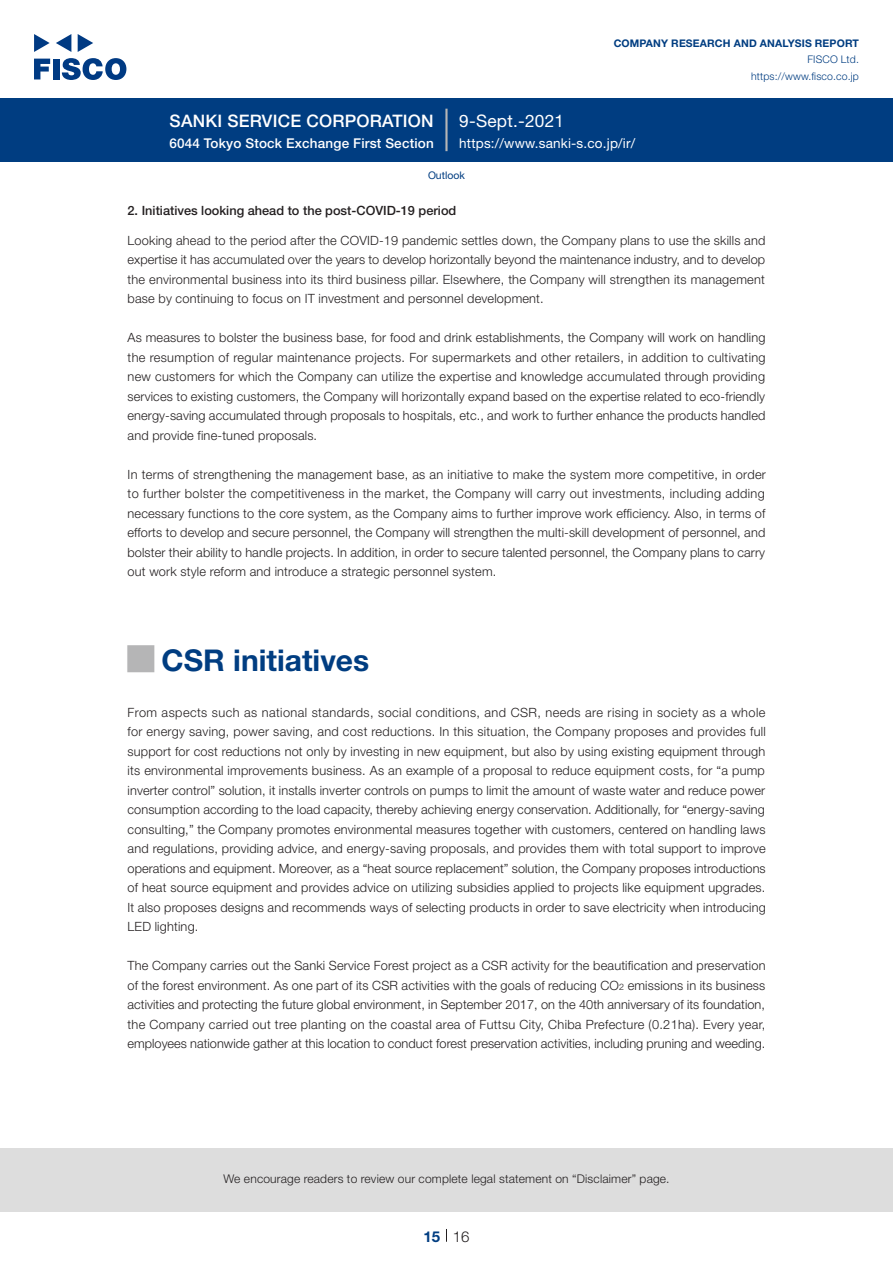
<style>
.page{position:relative;width:893px;height:1263px;background:#fff}
.page>*{position:absolute;margin:0;border:0;box-sizing:border-box;transform-origin:0 0}
.t1{font:700 30px "Helvetica Neue LT Std";color:#003d81}
.t2{font:27px "Hiragino UD Sans Std W6";color:#b5b5b6}
.t3{font:500 17.25px "Helvetica Neue LT Std";letter-spacing:.015em;color:#fff}
.t4{font:17.25px "Helvetica Neue LT Std";letter-spacing:.015em;color:#fff}
.t5{font:300 15px "Helvetica Neue LT Std";color:#231f20}
.t6{font:700 15px "Helvetica Neue LT Std";color:#003d81}
.t7{font:500 13.5px "Helvetica Neue LT Std";letter-spacing:.015em;color:#fff}
.t8{font:13.5px "Helvetica Neue LT Std";color:#fff}
.t9{font:300 12.75px/19.5px "Helvetica Neue LT Std";letter-spacing:.015em;color:#231f20;text-align:justify}
.t10{font:500 12.75px "Helvetica Neue LT Std";color:#231f20}
.t11{font:300 12px "Helvetica Neue LT Std";letter-spacing:.015em;color:#231f20}
.t12{font:700 10.5px "Helvetica Neue LT Std";letter-spacing:.015em;color:#003d81}
.t13{font:300 10.5px/16.5px "Helvetica Neue LT Std";letter-spacing:.015em;color:#003d81;text-align:right}
.t14{font:10.5px "Helvetica Neue LT Std";color:#003d81}
.t15{font:300 8.85px "Helvetica Neue LT Std";color:#231f20}
</style>
<div class="page">
<div style="left:0;top:1148px;width:893px;height:64px;background:#ddd"></div>
<svg style="left:34px;top:59px;width:16px;height:20px"></svg>
<div style="left:53px;top:59px;width:6px;height:20px;background:#003a83"></div>
<svg style="left:62px;top:58px;width:64px;height:22px"></svg>
<svg style="left:34px;top:34px;width:16px;height:18px"></svg>
<svg style="left:78px;top:34px;width:15px;height:18px"></svg>
<svg style="left:56px;top:34px;width:15px;height:18px"></svg>
<div style="left:0;top:98px;width:893px;height:64px;background:#003d81"></div>
<hr style="left:445px;top:109px;width:3px;height:42px;background:#b5b5b6">
<svg style="left:446px;top:1229px;width:1px;height:13px"></svg>
<h3 class="t3" style="left:170px;top:110px;width:266px">SANKI SERVICE CORPORATION</h3>
<p class="t7" style="left:169px;top:135px;width:266px">6044 Tokyo Stock Exchange First Section</p>
<h3 class="t4" style="left:459px;top:110px;width:106px">9-Sept.-2021</h3>
<p class="t12" style="left:614px;top:37px;width:247px">COMPANY RESEARCH AND ANALYSIS REPORT</p>
<p class="t13" style="left:751px;top:51px;width:109px">FISCO Ltd. https://www.fisco.co j p.</p>
<p class="t8" style="left:459px;top:135px;width:178px">h t t p s : / / w w w . s a n k i .s- c o j p. /i r/</p>
<p class="t14" style="left:428px;top:169px;width:38px">Outlook</p>
<p class="t10" style="left:128px;top:203px;width:330px">2. Initiatives looking ahead to the post-COVID-19 period</p>
<p class="t9" style="left:128px;top:230px;width:639px">Looking ahead to the period after the COVID-19 pandemic settles down, the Company plans to use the skills and expertise it has accumulated over the years to develop horizontally beyond the maintenance industry, and to develop the environmental business into its third business pillar. Elsewhere, the Company will strengthen its management base by continuing to focus on IT investment and personnel development.</p>
<p class="t9" style="left:128px;top:328px;width:640px">As measures to bolster the business base, for food and drink establishments, the Company will work on handling the resumption of regular maintenance projects. For supermarkets and other retailers in, addition to cultivating new customers for which the Company can utilize the expertise and knowledge accumulated through providing services to existing customers, the Company will horizontally expand based on the expertise related to eco-friendly energy-saving accumulated through proposals to hospitals, etc., and work to further enhance the products handled and provide fine-tuned proposals.</p>
<p class="t9" style="left:128px;top:464px;width:640px">In terms of strengthening the management base, as an initiative to make the system more competitive in, order to further bolster the competitiveness in the market, the Company will carry out investments, including adding necessary functions to the core system, as the Company aims to further improve work efficiency. Also in, terms of efforts to develop and secure personnel, the Company will strengthen the multi-skill development of personnel, and bolster their ability to handle projects In. addition in, order to secure talented personnel, the Company plans to carry out work style reform and introduce a strategic personnel system.</p>
<h2 class="t2" style="left:128px;top:638px;width:28px">█</h2>
<p class="t9" style="left:128px;top:702px;width:640px">From aspects such as national standards, social conditions, and CSR, needs are rising in society as a whole for energy saving, power saving, and cost reductions In. this situation, the Company proposes and provides full support for cost reductions not only by investing in new equipment, but also by using existing equipment through its environmental improvements business. As an example of a proposal to reduce equipment costs, for “a pump inverter control” solution it, installs inverter controls on pumps to limit the amount of waste water and reduce power consumption according to the load capacity, thereby achieving energy conservation. Additionally, for “energy-saving consulting,” the Company promotes environmental measures together with customers, centered on handling laws and regulations, providing advice, and energy-saving proposals, and provides them with total support to improve operations and equipment. Moreover, as a “heat source replacement” solution, the Company proposes introductions of heat source equipment and provides advice on utilizing subsidies applied to projects like equipment upgrades.<br>It also proposes designs and recommends ways of selecting products in order to save electricity when introducing LED lighting.</p>
<p class="t9" style="left:128px;top:956px;width:639px;text-align:right">The Company carries out the Sanki Service Forest project as a CSR activity for the beautification and preservation emissions in its business</p>
<h1 class="t1" style="left:162px;top:642px;width:209px">CSR initiatives</h1>
<p class="t9" style="left:128px;top:975px;width:639px;text-align:left">of the forest environment. As one part of its CSR activities with the goals of reducing CO<br>activities and protecting the future global environment in, September 2017, on the 40th anniversary of its foundation, the Company carried out tree planting on the coastal area of Futtsu City, Chiba Prefecture (0.21ha .) Every year, employees nationwide gather at this location to conduct forest preservation activities, including pruning and weeding.</p>
<p class="t15" style="left:619px;top:981px;width:6px">2</p>
<p class="t11" style="left:223px;top:1171px;width:448px">We encourage readers to review our complete legal statement on “Disclaimer” page.</p>
<p class="t6" style="left:423px;top:1227px;width:18px">15</p>
<p class="t5" style="left:453px;top:1227px;width:18px">16</p>
</div>
